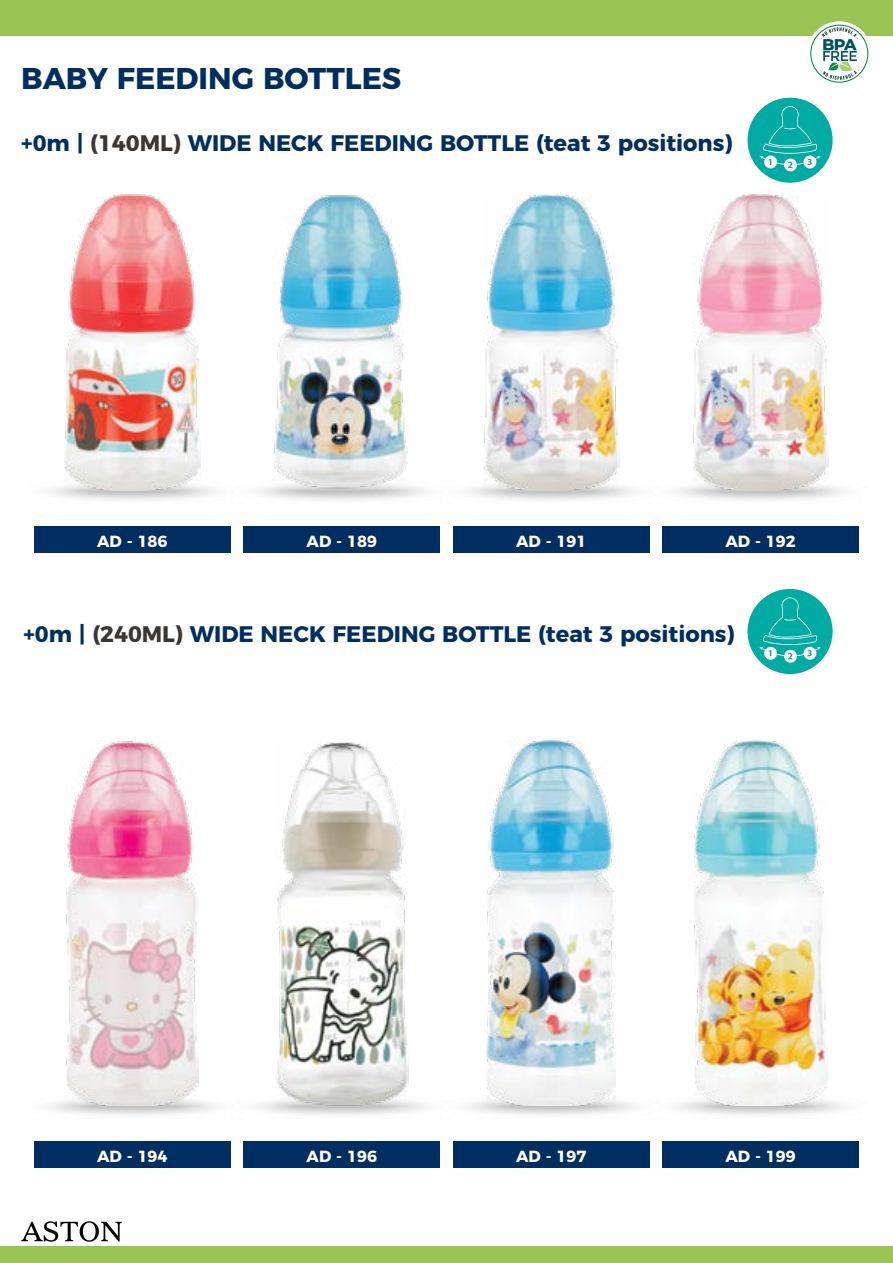
<style>
.page{position:relative;width:893px;height:1263px;background:#fff}
.page>*{position:absolute;margin:0;border:0;box-sizing:border-box;transform-origin:0 0}
.t1{font:700 30px "Montserrat";color:#002d62}
.t2{font:700 22.5px "Montserrat";color:#002d62}
.t3{font:700 16.05px "Montserrat";color:#fff}
.s1{color:#3c3633}
</style>
<div class="page">
<div style="left:0;top:0;width:893px;height:36px;background:#99c454"></div>
<div style="left:0;top:1246px;width:893px;height:17px;background:#99c454"></div>
<svg style="left:21px;top:1221px;width:101px;height:21px"></svg>
<div style="left:747px;top:98px;width:86px;height:85px;background:#00aba3;border-radius:50%"></div>
<svg style="left:759px;top:106px;width:62px;height:66px"></svg>
<div style="left:747px;top:589px;width:86px;height:85px;background:#00aba3;border-radius:50%"></div>
<svg style="left:759px;top:597px;width:62px;height:66px"></svg>
<div style="left:807px;top:21px;width:65px;height:65px;background:#fff;border-radius:50%"></div>
<svg style="left:810px;top:25px;width:58px;height:58px"></svg>
<div style="left:34px;top:526px;width:197px;height:27px;background:#002d62"></div>
<img style="left:64px;top:194px;width:136px;height:296px">
<div style="left:34px;top:1141px;width:197px;height:27px;background:#002d62"></div>
<img style="left:66px;top:741px;width:133px;height:364px">
<div style="left:453px;top:526px;width:197px;height:27px;background:#002d62"></div>
<img style="left:483px;top:194px;width:136px;height:296px">
<div style="left:453px;top:1141px;width:197px;height:27px;background:#002d62"></div>
<img style="left:487px;top:741px;width:129px;height:364px">
<div style="left:243px;top:526px;width:197px;height:27px;background:#002d62"></div>
<img style="left:274px;top:195px;width:136px;height:295px">
<div style="left:243px;top:1141px;width:197px;height:27px;background:#002d62"></div>
<img style="left:275px;top:742px;width:133px;height:363px">
<div style="left:662px;top:526px;width:197px;height:27px;background:#002d62"></div>
<img style="left:693px;top:194px;width:136px;height:296px">
<div style="left:662px;top:1141px;width:197px;height:27px;background:#002d62"></div>
<img style="left:693px;top:741px;width:135px;height:364px">
<h1 class="t1" style="left:21px;top:54px;width:382px">BABY FEEDING BOTTLES</h1>
<p class="t2" style="left:21px;top:125px;width:713px">+0m | <span class="s1">(140ML)</span> WIDE NECK FEEDING BOTTLE (teat 3 positions)</p>
<p class="t3" style="left:97px;top:528px;width:72px">AD - 186</p>
<p class="t3" style="left:307px;top:528px;width:72px">AD - 189</p>
<p class="t3" style="left:516px;top:528px;width:72px">AD - 191</p>
<p class="t3" style="left:725px;top:528px;width:72px">AD - 192</p>
<p class="t2" style="left:23px;top:616px;width:713px">+0m | <span class="s1">(240ML)</span> WIDE NECK FEEDING BOTTLE (teat 3 positions)</p>
<p class="t3" style="left:97px;top:1143px;width:72px">AD - 194</p>
<p class="t3" style="left:307px;top:1143px;width:72px">AD - 196</p>
<p class="t3" style="left:516px;top:1143px;width:72px">AD - 197</p>
<p class="t3" style="left:725px;top:1143px;width:72px">AD - 199</p>
</div>
